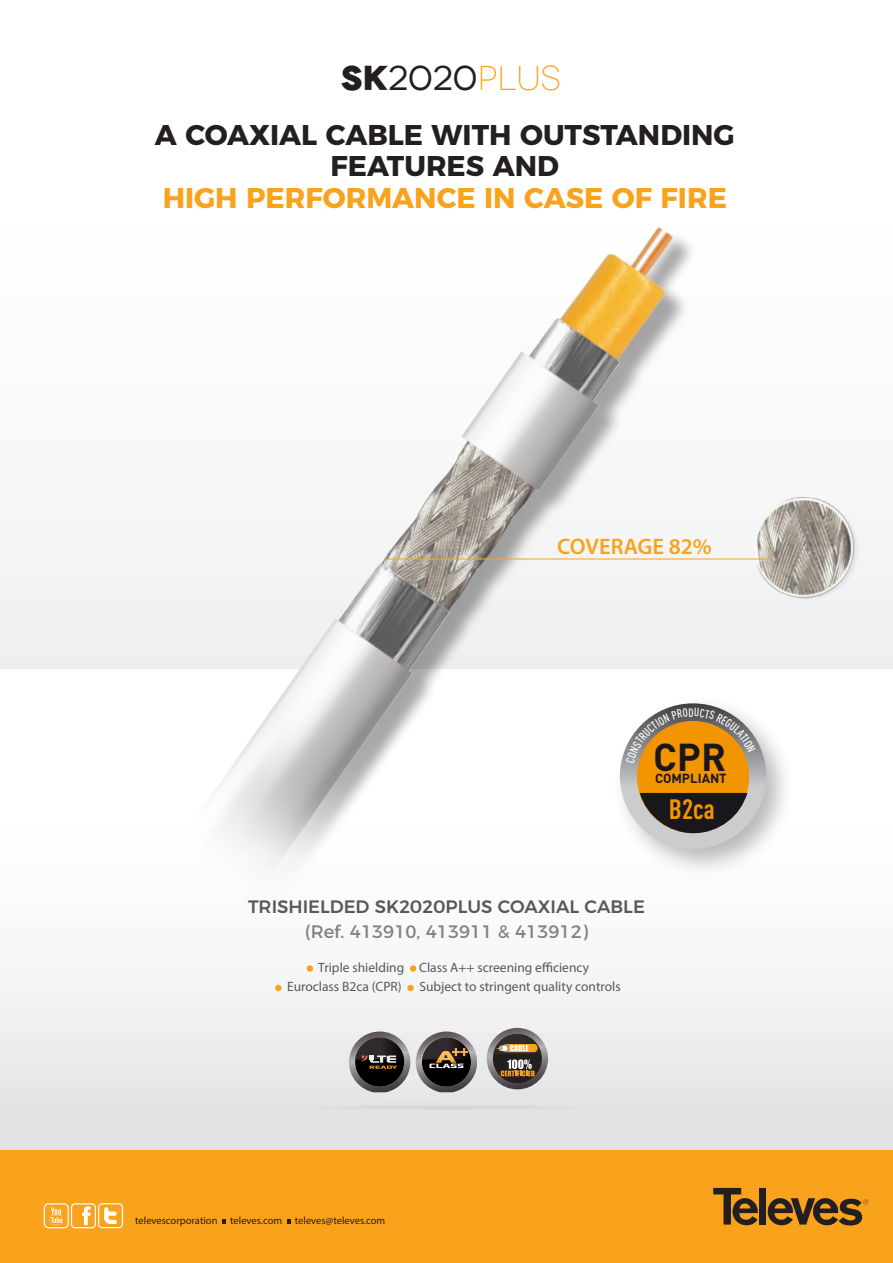
<style>
.page{position:relative;width:893px;height:1263px;background:#fff}
.page>*{position:absolute;margin:0;border:0;box-sizing:border-box;transform-origin:0 0}
.t1{font:700 38.4px "DIN Pro";color:#1a171c}
.Texto_Negro{font:expanded 34.5px "Novecento";color:#231f20}
.Texto_Negro-2{font:700 28.5px "Montserrat";color:#231f20}
.Texto_Negro-3{font:700 28.5px "Montserrat";color:#f9a21c}
.t2{font:700 27.6px "DIN Cond";color:#f29500}
.Gama_producto{font:600 22.5px "Myriad Pro";color:#f9a21c}
.t3{font:500 18px "Montserrat";color:#57585a}
.t4{font:18px "Montserrat";color:#808285}
.t5{font:13.5px "Myriad Pro";color:#57585a}
.t6{font:700 13.05px "DIN Pro";color:#1a171c}
.t7{font:10.5px "Myriad Pro";color:#231f20}
.s1{font-weight:800}
.s2{font-weight:300;color:#f9a21c}
</style>
<div class="page">
<img style="left:0;top:966px;width:893px;height:184px">
<div style="left:0;top:1150px;width:893px;height:113px;background:#f9a21c"></div>
<svg style="left:222px;top:1219px;width:4px;height:5px"></svg>
<svg style="left:287px;top:1219px;width:3px;height:5px"></svg>
<div style="left:44px;top:1203px;width:25px;height:25px;background:#f9a21c;border:1px solid #fff;border-radius:4px"></div>
<svg style="left:50px;top:1207px;width:13px;height:17px"></svg>
<div style="left:71px;top:1203px;width:25px;height:25px;background:#f9a21c;border:1px solid #fff;border-radius:4px"></div>
<svg style="left:82px;top:1206px;width:9px;height:19px"></svg>
<div style="left:98px;top:1203px;width:25px;height:25px;background:#f9a21c;border:1px solid #fff;border-radius:4px"></div>
<svg style="left:104px;top:1207px;width:13px;height:17px"></svg>
<svg style="left:713px;top:1188px;width:45px;height:37px"></svg>
<div style="left:759px;top:1188px;width:7px;height:36px;background:#231f20"></div>
<svg style="left:767px;top:1198px;width:101px;height:27px"></svg>
<img style="left:143px;top:226px;width:607px;height:644px">
<div style="left:297px;top:1104px;width:299px;height:7px;background:#dcdddf;border-radius:50%"></div>
<img style="left:746px;top:481px;width:116px;height:121px">
<svg style="left:349px;top:1031px;width:128px;height:66px"></svg>
<svg style="left:487px;top:1028px;width:61px;height:61px"></svg>
<svg style="left:493px;top:1034px;width:49px;height:49px"></svg>
<svg style="left:493px;top:1034px;width:48px;height:42px"></svg>
<div style="left:307px;top:965px;width:6px;height:7px;background:#f9a21c;border-radius:50%"></div>
<div style="left:410px;top:965px;width:6px;height:7px;background:#f9a21c;border-radius:50%"></div>
<svg style="left:275px;top:985px;width:6px;height:6px"></svg>
<div style="left:407px;top:985px;width:7px;height:6px;background:#f9a21c;border-radius:50%"></div>
<div style="left:612px;top:696px;width:183px;height:182px;background:#231f20;opacity:.31"></div>
<svg style="left:620px;top:703px;width:146px;height:146px"></svg>
<div style="left:637px;top:721px;width:112px;height:112px;background:#f29500;border-radius:50%"></div>
<svg style="left:640px;top:793px;width:107px;height:40px"></svg>
<hr style="left:387px;top:559px;width:383px;height:1px;background:#f9a21c">
<svg style="left:626px;top:708px;width:130px;height:55px"></svg>
<p class="Texto_Negro" style="left:341px;top:58px;width:221px"><span class="s1">SK</span>2020<span class="s2">PLUS</span></p>
<p class="Texto_Negro-2" style="left:155px;top:111px;width:582px">A COAXIAL CABLE WITH OUTSTANDING</p>
<p class="Texto_Negro-2" style="left:330px;top:143px;width:230px">FEATURES AND</p>
<p class="Texto_Negro-3" style="left:163px;top:174px;width:566px">HIGH PERFORMANCE IN CASE OF FIRE</p>
<p class="Gama_producto" style="left:557px;top:532px;width:156px">COVERAGE 82%</p>
<p class="t1" style="left:653px;top:731px;width:75px">CPR</p>
<p class="t6" style="left:655px;top:770px;width:73px">COMPLIANT</p>
<p class="t2" style="left:669px;top:792px;width:47px">B2ca</p>
<p class="t3" style="left:248px;top:892px;width:398px">TRISHIELDED SK2020PLUS COAXIAL CABLE</p>
<p class="t4" style="left:305px;top:917px;width:285px">(Ref. 413910, 413911 &amp; 413912)</p>
<p class="t5" style="left:318px;top:959px;width:272px">Triple shielding Class A++ screening efficiency</p>
<p class="t5" style="left:287px;top:978px;width:116px">Euroclass B2ca (CPR)</p>
<p class="t5" style="left:419px;top:978px;width:203px">Subject to stringent quality controls</p>
<p class="t7" style="left:135px;top:1214px;width:252px">televescorporation televes.com televes@televes.com</p>
</div>
